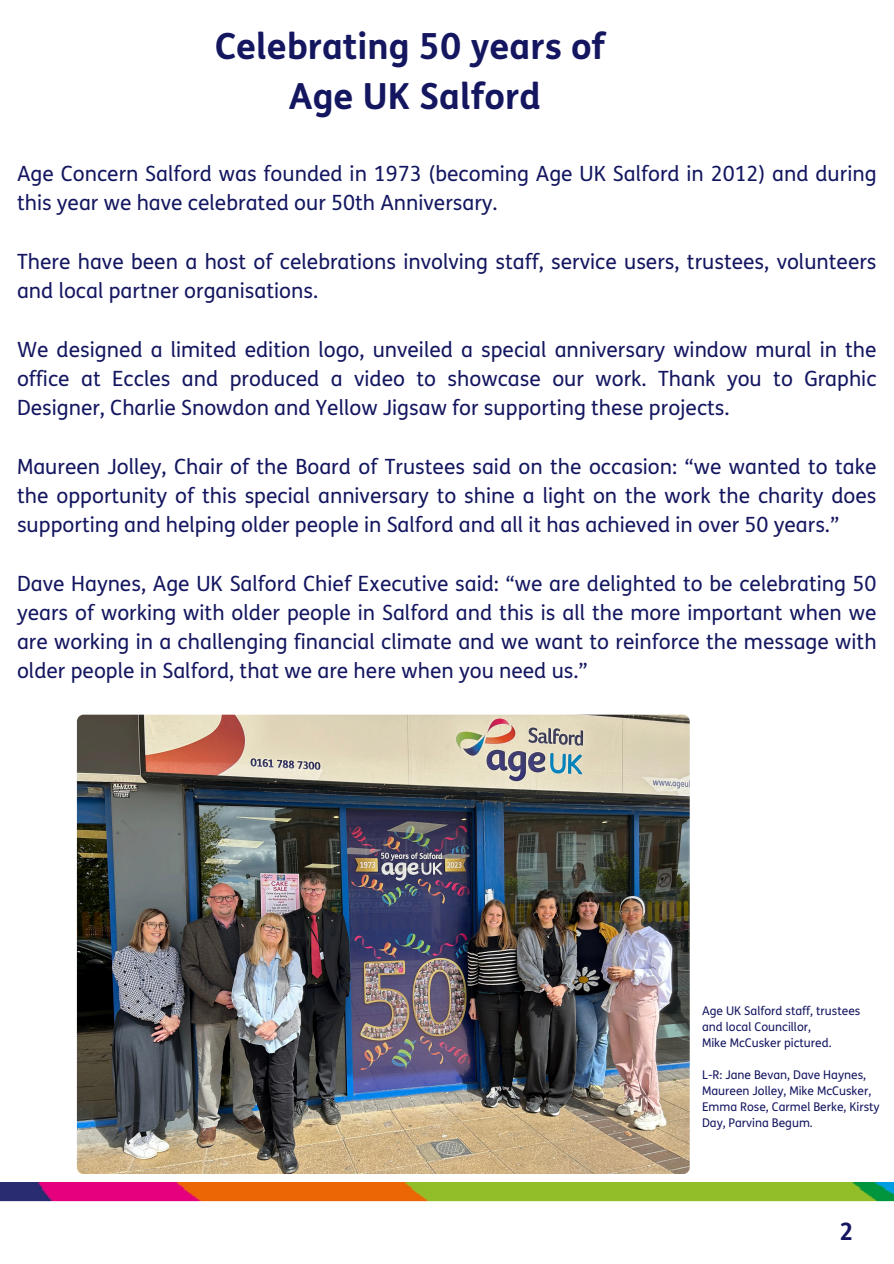
<style>
.page{position:relative;width:894px;height:1264px;background:#fff}
.page>*{position:absolute;margin:0;border:0;box-sizing:border-box;transform-origin:0 0}
.t1{font:700 36px/49.5px "FS Me";color:#141760;text-align:center}
.t2{font:700 24px "FS Me";color:#141760}
.t3{font:21px/29.2px "FS Me";color:#141760;text-align:justify}
.t4{font:12px/16px "FS Me";color:#141760}
</style>
<div class="page">
<img style="left:0;top:1182px;width:893px;height:20px">
<img style="left:77px;top:714px;width:612px;height:459px;border-radius:7px">
<p class="t1" style="left:215px;top:23px;width:391px">Celebrating 50 years of<br>Age UK Salford</p>
<h2 class="t3" style="left:17px;top:160px;width:860px">Age Concern Salford was founded in 1973 (becoming Age UK Salford in 2012) and during this year we have celebrated our 50th Anniversary.</h2>
<h2 class="t3" style="left:17px;top:247px;width:860px">There have been a host of celebrations involving staff, service users, trustees, volunteers and local partner organisations.</h2>
<h2 class="t3" style="left:17px;top:335px;width:860px">We designed a limited edition logo, unveiled a special anniversary window mural in the office at Eccles and produced a video to showcase our work. Thank you to Graphic Designer, Charlie Snowdon and Yellow Jigsaw for supporting these projects.</h2>
<h2 class="t3" style="left:17px;top:452px;width:860px">Maureen Jolley, Chair of the Board of Trustees said on the occasion: “we wanted to take the opportunity of this special anniversary to shine a light on the work the charity does supporting and helping older people in Salford and all it has achieved in over 50 years.”</h2>
<h2 class="t3" style="left:17px;top:569px;width:860px">Dave Haynes, Age UK Salford Chief Executive said: “we are delighted to be celebrating 50 years of working with older people in Salford and this is all the more important when we are working in a challenging financial climate and we want to reinforce the message with older people in Salford, that we are here when you need us.”</h2>
<p class="t4" style="left:701px;top:1002px;width:160px">Age UK Salford staff, trustees and local Councillor,</p>
<p class="t4" style="left:701px;top:1034px;width:131px">Mike McCusker pictured.</p>
<p class="t4" style="left:701px;top:1066px;width:179px">L-R: Jane Bevan, Dave Haynes,<br>Maureen Jolley, Mike McCusker,<br>Emma Rose, Carmel Berke, Kirsty<br>Day, Parvina Begum.</p>
<p class="t2" style="left:839px;top:1217px;width:16px">2</p>
</div>
